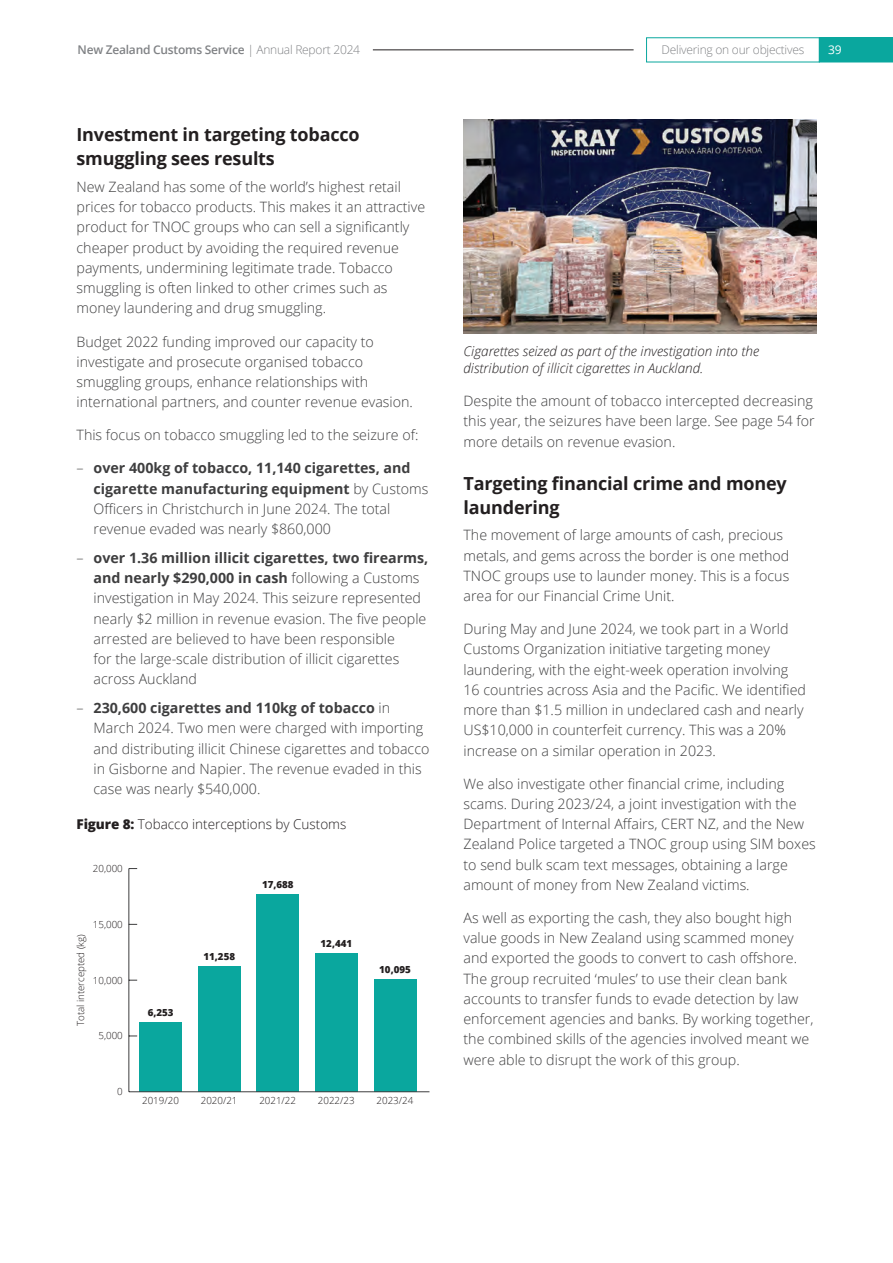
<style>
.page{position:relative;width:893px;height:1263px;background:#fff}
.page>*{position:absolute;margin:0;border:0;box-sizing:border-box;transform-origin:0 0}
._24_H4{font:700 18px/24px "Open Sans";letter-spacing:-.01em;color:#231f20}
._24_Body_Main{font:300 14.25px/20.2px "Open Sans";color:#3e3e3f}
._24_Caption_Note{font:italic 300 13.5px/17.2px "Open Sans";color:#231f20}
._24_Figure_Graphs_Header{font:300 13.5px "Open Sans";color:#231f20}
.t1{font:600 12px "Open Sans";letter-spacing:-.02em;color:#808285}
.t2{font:300 12px "Open Sans";letter-spacing:-.02em;color:#808285}
.t3{font:12px "Open Sans";color:#fff}
._24_Graphs_Body{font:300 9.75px "Open Sans";color:#231f20}
._24_Graphs_Body_BOLD{font:800 9.75px "Open Sans";color:#231f20}
.s1{font-weight:300}
.s2{font-weight:700}
.s3{font-weight:800}
</style>
<div class="page">
<div style="left:139px;top:1022px;width:43px;height:70px;background:#0aa79e"></div>
<div style="left:198px;top:966px;width:43px;height:126px;background:#0aa79e"></div>
<div style="left:257px;top:894px;width:42px;height:198px;background:#0aa79e"></div>
<div style="left:315px;top:953px;width:43px;height:139px;background:#0aa79e"></div>
<div style="left:374px;top:979px;width:42px;height:113px;background:#0aa79e"></div>
<hr style="left:129px;top:868px;width:1px;height:224px;background:#3e3e3f">
<hr style="left:129px;top:1091px;width:300px;height:1px;background:#3e3e3f">
<img style="left:463px;top:120px;width:353px;height:213px">
<hr style="left:373px;top:50px;width:261px;height:1px;background:#231f20">
<div style="left:819px;top:38px;width:74px;height:24px;background:#0aa79e"></div>
<p class="t1" style="left:78px;top:42px;width:284px">New Zealand Customs Service <span class="s1">| Annual Report 2024</span></p>
<p class="t2" style="left:662px;top:42px;width:144px">Delivering on our objectives</p>
<p class="t3" style="left:828px;top:42px;width:15px">39</p>
<p class="_24_H4" style="left:77px;top:122px;width:285px">Investment in targeting tobacco smuggling sees results</p>
<p class="_24_Body_Main" style="left:77px;top:176px;width:350px">New Zealand has some of the world’s highest retail prices for tobacco products. This makes it an attractive product for TNOC groups who can sell a significantly cheaper product by avoiding the required revenue payments, undermining legitimate trade. Tobacco smuggling is often linked to other crimes such as money laundering and drug smuggling.</p>
<p class="_24_Body_Main" style="left:77px;top:331px;width:338px">Budget 2022 funding improved our capacity to investigate and prosecute organised tobacco smuggling groups, enhance relationships with international partners, and counter revenue evasion.</p>
<p class="_24_Body_Main" style="left:77px;top:425px;width:343px">This focus on tobacco smuggling led to the seizure of:</p>
<p class="_24_Body_Main" style="left:94px;top:458px;width:336px;text-indent:-17px">– <span class="s2">over 400kg of tobacco, 11,140 cigarettes, and cigarette manufacturing equipment</span> by Customs Officers in Christchurch in June 2024. The total revenue evaded was nearly $860,000</p>
<p class="_24_Body_Main" style="left:94px;top:547px;width:336px;text-indent:-17px">– <span class="s2">over 1.36 million illicit cigarettes, two firearms, and nearly $290,000 in cash</span> following a Customs investigation in May 2024. This seizure represented nearly $2 million in revenue evasion. The five people arrested are believed to have been responsible<br>for the large-scale distribution of illicit cigarettes across Auckland</p>
<p class="_24_Body_Main" style="left:94px;top:697px;width:337px;text-indent:-17px">– <span class="s2">230,600 cigarettes and 110kg of tobacco</span> in March 2024. Two men were charged with importing and distributing illicit Chinese cigarettes and tobacco in Gisborne and Napier. The revenue evaded in this case was nearly $540,000.</p>
<p class="_24_Figure_Graphs_Header" style="left:77px;top:815px;width:271px"><span class="s3">Figure 8:</span> Tobacco interceptions by Customs</p>
<p class="_24_Graphs_Body" style="left:93px;top:862px;width:31px">20,000</p>
<p class="_24_Graphs_Body" style="left:93px;top:918px;width:31px">15,000</p>
<p class="_24_Graphs_Body" style="left:74px;top:1026px;width:94px;rotate:-90deg">Total intercepted (kg)</p>
<p class="_24_Graphs_Body" style="left:93px;top:973px;width:31px">10,000</p>
<p class="_24_Graphs_Body" style="left:98px;top:1029px;width:26px">5,000</p>
<p class="_24_Graphs_Body" style="left:117px;top:1085px;width:7px">0</p>
<p class="_24_Graphs_Body_BOLD" style="left:148px;top:1005px;width:27px">6,253</p>
<p class="_24_Graphs_Body_BOLD" style="left:203px;top:949px;width:33px">11,258</p>
<p class="_24_Graphs_Body_BOLD" style="left:262px;top:877px;width:33px">17,688</p>
<p class="_24_Graphs_Body_BOLD" style="left:321px;top:935px;width:33px">12,441</p>
<p class="_24_Graphs_Body_BOLD" style="left:379px;top:962px;width:33px">10,095</p>
<p class="_24_Graphs_Body" style="left:142px;top:1094px;width:38px">2019/20</p>
<p class="_24_Graphs_Body" style="left:201px;top:1094px;width:38px">2020/21</p>
<p class="_24_Graphs_Body" style="left:259px;top:1094px;width:38px">2021/22</p>
<p class="_24_Graphs_Body" style="left:318px;top:1094px;width:38px">2022/23</p>
<p class="_24_Graphs_Body" style="left:377px;top:1094px;width:38px">2023/24</p>
<p class="_24_Caption_Note" style="left:463px;top:342px;width:297px">Cigarettes seized as part of the investigation into the distribution of illicit cigarettes in Auckland.</p>
<p class="_24_Body_Main" style="left:463px;top:390px;width:353px">Despite the amount of tobacco intercepted decreasing this year, the seizures have been large. See page 54 for more details on revenue evasion.</p>
<p class="_24_H4" style="left:463px;top:471px;width:325px">Targeting financial crime and money laundering</p>
<p class="_24_Body_Main" style="left:463px;top:525px;width:327px">The movement of large amounts of cash, precious metals, and gems across the border is one method TNOC groups use to launder money. This is a focus area for our Financial Crime Unit.</p>
<p class="_24_Body_Main" style="left:463px;top:618px;width:344px">During May and June 2024, we took part in a World Customs Organization initiative targeting money laundering, with the eight-week operation involving 16 countries across Asia and the Pacific. We identified more than $1.5 million in undeclared cash and nearly US$10,000 in counterfeit currency. This was a 20% increase on a similar operation in 2023.</p>
<p class="_24_Body_Main" style="left:463px;top:773px;width:354px">We also investigate other financial crime, including scams. During 2023/24, a joint investigation with the Department of Internal Affairs, CERT NZ, and the New Zealand Police targeted a TNOC group using SIM boxes to send bulk scam text messages, obtaining a large amount of money from New Zealand victims.</p>
<p class="_24_Body_Main" style="left:463px;top:907px;width:351px">As well as exporting the cash, they also bought high value goods in New Zealand using scammed money and exported the goods to convert to cash offshore.<br>The group recruited ‘mules’ to use their clean bank accounts to transfer funds to evade detection by law enforcement agencies and banks. By working together, the combined skills of the agencies involved meant we were able to disrupt the work of this group.</p>
</div>
